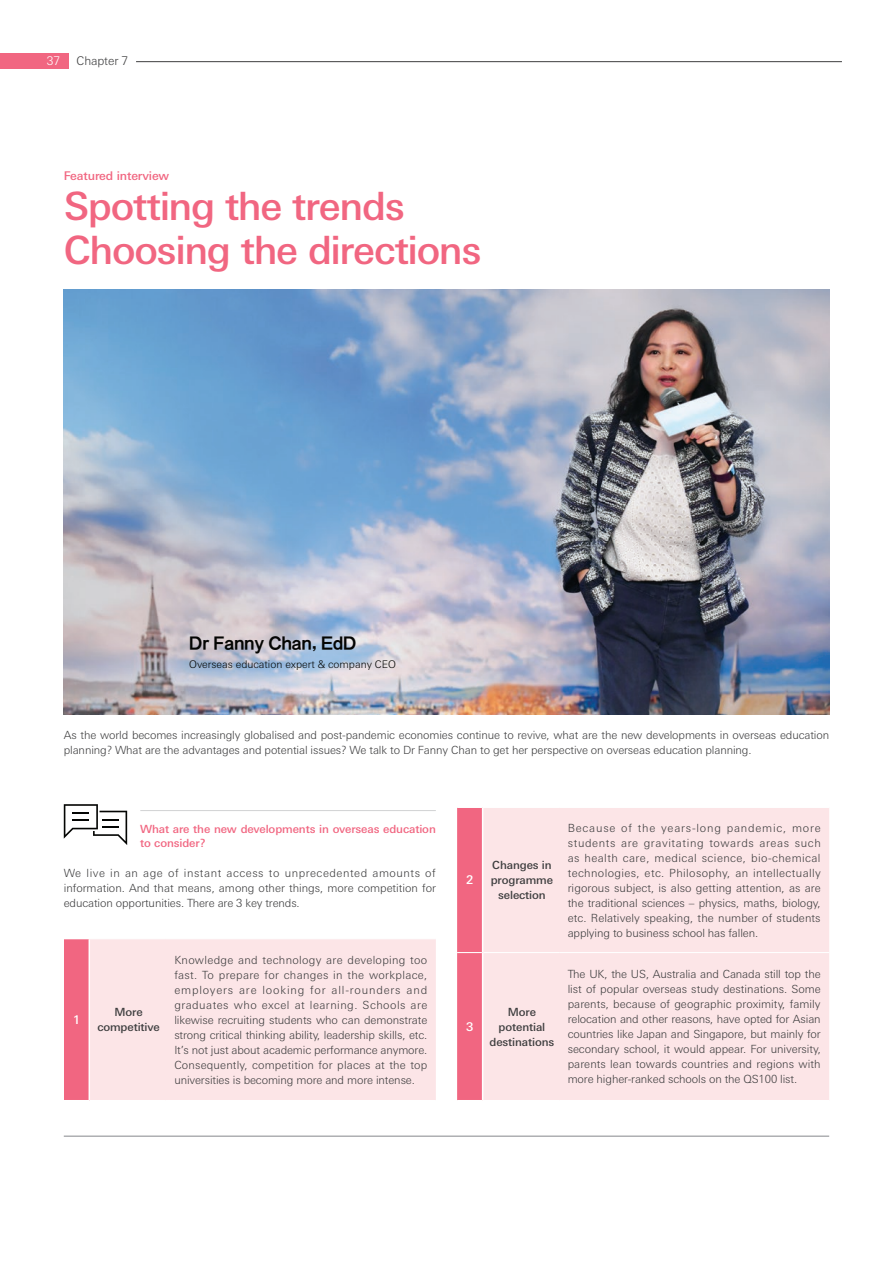
<style>
.page{position:relative;width:893px;height:1263px;background:#fff}
.page>*{position:absolute;margin:0;border:0;box-sizing:border-box;transform-origin:0 0}
.t1{font:500 39px/43.5px "Univers Nextfor HSBC";letter-spacing:-.035em;color:#f16681}
.t2{font:800 18px "M Hei H Kfor HSBC";letter-spacing:-.025em;color:#040503}
.t3{font:500 12px "Univers Nextfor HSBC";letter-spacing:-.01em;color:#f16681}
.t4{font:300 12px "Univers Nextfor HSBC";letter-spacing:-.01em;color:#3e3e3f}
.t5{font:500 12px "Univers Nextfor HSBC";color:#fff}
.t6{font:300 12px "Univers Nextfor HSBC";color:#fff}
.t7{font:300 11.25px/15px "Univers Nextfor HSBC";letter-spacing:-.01em;color:#3e3e3f;text-align:justify}
.t8{font:500 11.25px/15px "Univers Nextfor HSBC";letter-spacing:-.01em;color:#3e3e3f;text-align:center}
.t9{font:500 11.25px/13.5px "Univers Nextfor HSBC";letter-spacing:-.01em;color:#f16681}
.t10{font:300 10.5px "Univers Nextfor HSBC";color:#040503}
</style>
<div class="page">
<img style="left:64px;top:289px;width:765px;height:425px">
<hr style="left:140px;top:810px;width:296px;height:1px;background:#d1d2d4">
<svg style="left:64px;top:804px;width:63px;height:41px"></svg>
<div style="left:64px;top:939px;width:25px;height:161px;background:#f16681"></div>
<div style="left:90px;top:939px;width:346px;height:161px;background:#fce5e7"></div>
<div style="left:483px;top:808px;width:346px;height:292px;background:#fce5e7"></div>
<hr style="left:483px;top:952px;width:76px;height:1px;background:#fff">
<hr style="left:559px;top:952px;width:270px;height:1px;background:#fff">
<svg style="left:457px;top:807px;width:26px;height:294px;background:#f16983"></svg>
<hr style="left:482px;top:808px;width:1px;height:144px;background:#fff">
<hr style="left:482px;top:952px;width:1px;height:148px;background:#fff">
<div style="left:0;top:53px;width:68px;height:16px;background:#f16681"></div>
<hr style="left:64px;top:1135px;width:765px;height:2px;background:#939598">
<hr style="left:136px;top:61px;width:706px;height:1px;background:#3e3e3f">
<p class="t6" style="left:47px;top:53px;width:15px">37</p>
<p class="t4" style="left:77px;top:53px;width:53px">Chapter 7</p>
<p class="t3" style="left:64px;top:168px;width:107px">Featured interview</p>
<h1 class="t1" style="left:64px;top:182px;width:419px">Spotting the trends<br>Choosing the directions</h1>
<h2 class="t2" style="left:189px;top:634px;width:168px">Dr Fanny Chan, EdD</h2>
<p class="t10" style="left:189px;top:657px;width:208px">Overseas education expert &amp; company CEO</p>
<p class="t7" style="left:64px;top:727px;width:767px">As the world becomes increasingly globalised and post-pandemic economies continue to revive, what are the new developments in overseas education planning? What are the advantages and potential issues? We talk to Dr Fanny Chan to get her perspective on overseas education planning.</p>
<p class="t9" style="left:140px;top:821px;width:297px">What are the new developments in overseas education to consider?</p>
<p class="t7" style="left:64px;top:865px;width:374px">We live in an age of instant access to unprecedented amounts of information. And that means, among other things, more competition for education opportunities. There are 3 key trends.</p>
<p class="t5" style="left:73px;top:1011px;width:9px">1</p>
<p class="t8" style="left:97px;top:1004px;width:64px">More competitive</p>
<p class="t7" style="left:174px;top:951px;width:255px">Knowledge and technology are developing too fast. To prepare for changes in the workplace, employers are looking for all-rounders and graduates who excel at learning. Schools are likewise recruiting students who can demonstrate strong critical thinking ability, leadership skills, etc.<br>It’s not just about academic performance anymore.<br>Consequently, competition for places at the top universities is becoming more and more intense.</p>
<p class="t5" style="left:466px;top:871px;width:9px">2</p>
<p class="t5" style="left:466px;top:1018px;width:9px">3</p>
<p class="t8" style="left:491px;top:857px;width:64px">Changes in programme selection</p>
<p class="t8" style="left:490px;top:1003px;width:66px">More potential destinations</p>
<p class="t7" style="left:568px;top:819px;width:255px">Because of the years-long pandemic, more students are gravitating towards areas such as health care, medical science, bio-chemical technologies, etc. Philosophy, an intellectually rigorous subject, is also getting attention, as are the traditional sciences – physics, maths, biology, etc. Relatively speaking, the number of students applying to business school has fallen.</p>
<p class="t7" style="left:568px;top:966px;width:255px">The UK, the US, Australia and Canada still top the list of popular overseas study destinations. Some parents, because of geographic proximity, family relocation and other reasons, have opted for Asian countries like Japan and Singapore, but mainly for secondary school, it would appear. For university, parents lean towards countries and regions with more higher-ranked schools on the QS100 list.</p>
</div>
